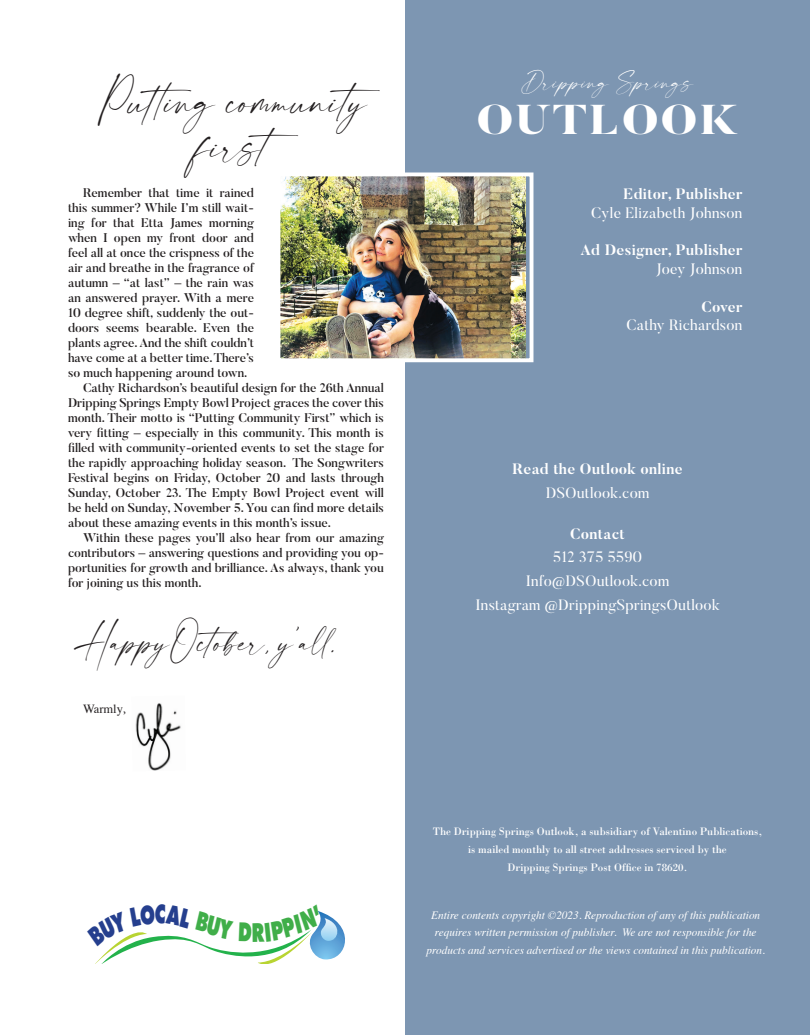
<style>
.page{position:relative;width:810px;height:1035px;background:#fff}
.page>*{position:absolute;margin:0;border:0;box-sizing:border-box;transform-origin:0 0}
.t1{font:800 41.5px "Butler";letter-spacing:.04em;color:#fff;scale:1.13 1}
.t2{font:33.75px/45px "modernline Personal Use";color:#231f20;text-align:center}
.Col__Body{font:27.5px "modernline Personal Use";color:#231f20}
.t3{font:16.25px "modernline Personal Use";letter-spacing:.01em;color:#fff;scale:1.13 1}
.t4{font:15px "Butler";letter-spacing:.02em;color:#fff}
.t5{font:700 15px "Butler";letter-spacing:.02em;color:#fff}
.Col__Body-2{font:500 12.5px/15px "Butler";color:#231f20;text-align:justify}
.Col__Body-3{font:12.5px "Times";color:#231f20}
.t6{font:italic 11.25px/17.5px "Times";color:#fff;text-align:center}
.t7{font:11.25px "Bodoni";color:#fff}
.s1{font-family:"Minion Pro"}
</style>
<div class="page">
<img style="left:135px;top:703px;width:46px;height:68px">
<div style="left:405px;top:0;width:405px;height:1035px;background:#7d96b2"></div>
<img style="left:282px;top:178px;width:244px;height:179px">
<div style="left:277px;top:173px;width:256px;height:189px;border:4px solid #fff"></div>
<svg style="left:95px;top:911px;width:250px;height:53px"></svg>
<p class="t2" style="left:98px;top:81px;width:296px">Putting community first</p>
<p class="Col__Body-2" style="left:68px;top:185px;width:188px;text-indent:15px">Remember that time it rained this summer? While I’m still wait&shy;ing for that Etta James morning when I open my front door and feel all at once the crispness of the air and breathe in the fragrance of autumn – “at last” – the rain was an answered prayer. With a mere 10 degree shift, suddenly the out&shy;doors seems bearable. Even the plants agree. And the shift couldn’t have come at a better time. There’s so much happening around town.</p>
<p class="Col__Body-2" style="left:68px;top:380px;width:317px;text-indent:15px">Cathy Richardson’s beautiful design for the 26th Annual Dripping Springs Empty Bowl Project graces the cover this month. Their motto is “Putting Community First” which is very fitting – especially in this community. This month is filled with community-oriented events to set the stage for the rapidly approaching holiday season. The Songwriters Festival begins on Friday, October 20 and lasts through Sunday, October 23. The Empty Bowl Project event will be held on Sunday, November 5. You can find more details about these amazing events in this month’s issue.</p>
<p class="Col__Body-2" style="left:68px;top:530px;width:317px;text-indent:15px">Within these pages you’ll also hear from our amazing contributors – answering questions and providing you op&shy;portunities for growth and brilliance. As always, thank you for joining us this month.</p>
<p class="Col__Body" style="left:74px;top:627px;width:267px">HappyOctober, y’all.</p>
<p class="Col__Body-3" style="left:83px;top:697px;width:44px">Warmly<span class="s1">,</span></p>
<p class="t3" style="left:521px;top:74px;width:154px">Dripping Springs</p>
<p class="t1" style="left:477px;top:93px;width:233px">OUTLOOK</p>
<p class="t5" style="left:624px;top:184px;width:120px">Editor, Publisher</p>
<p class="t4" style="left:591px;top:203px;width:153px">Cyle Elizabeth Johnson</p>
<p class="t5" style="left:580px;top:241px;width:164px">Ad Designer, Publisher</p>
<p class="t4" style="left:656px;top:259px;width:88px">Joey Johnson</p>
<p class="t5" style="left:702px;top:297px;width:42px">Cover</p>
<p class="t4" style="left:626px;top:316px;width:118px">Cathy Richardson</p>
<p class="t5" style="left:512px;top:459px;width:172px">Read the Outlook online</p>
<p class="t4" style="left:546px;top:483px;width:105px">DSOutlook.com</p>
<p class="t5" style="left:570px;top:524px;width:56px">Contact</p>
<p class="t4" style="left:553px;top:548px;width:90px">512 375 5590</p>
<p class="t4" style="left:526px;top:572px;width:145px">Info@DSOutlook.com</p>
<p class="t4" style="left:475px;top:596px;width:246px">Instagram @DrippingSpringsOutlook</p>
<p class="t7" style="left:433px;top:824px;width:331px">The Dripping Springs Outlook, a subsidiary of Valentino Publications,</p>
<p class="t7" style="left:468px;top:843px;width:260px">is mailed monthly to all street addresses serviced by the</p>
<p class="t7" style="left:508px;top:861px;width:181px">Dripping Springs Post Office in 78620.</p>
<p class="t6" style="left:427px;top:906px;width:340px">Entire contents copyright ©2023. Reproduction of any of this publication requires written permission of publisher. We are not responsible for the products and services advertised or the views contained in this publication.</p>
</div>
